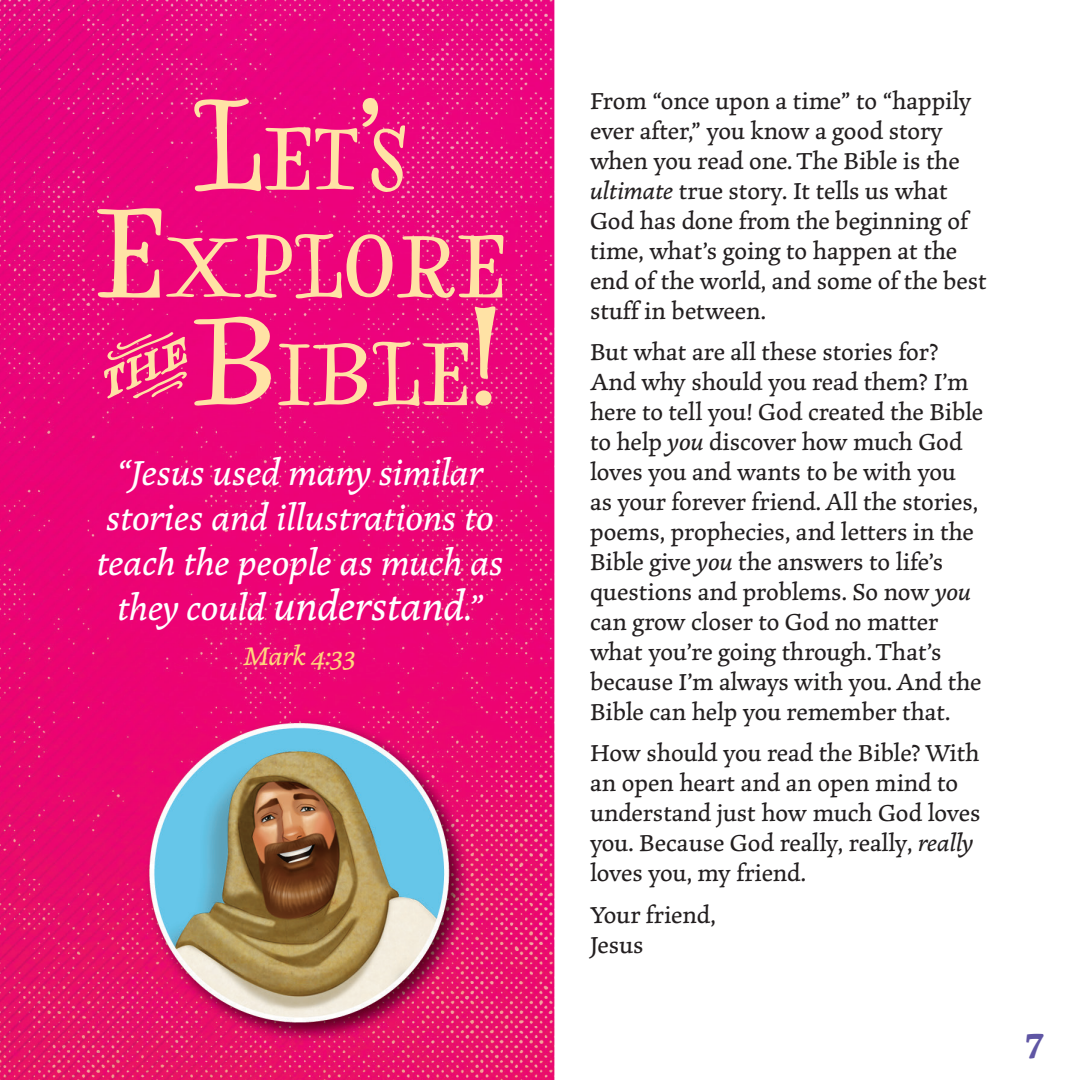
<style>
.page{position:relative;width:1080px;height:1080px;background:#fff}
.page>*{position:absolute;margin:0;border:0;box-sizing:border-box;transform-origin:0 0}
.t1{font:128px/107.8px "HMS Gilbert Display";color:#ffe2a5;text-align:center}
.t2{font:italic 37.5px/45px "Marco";color:#fff;text-align:center}
.t3{font:700 37.5px "Marco";color:#5f56a4}
.t4{font:italic 27.5px "Marco";letter-spacing:-.01em;color:#fed77d}
.t5{font:25px/30px "Marco";color:#231f20}
.s1{font-size:183px}
.s2{font-family:"HMS Gilbert Catchwords";font-size:84px}
.s3{font-size:42.5px}
.s4{font-style:italic}
</style>
<div class="page">
<img style="left:0;top:0;width:554px;height:1080px">
<h1 class="t1" style="left:95px;top:110px;width:412px"><span class="s1">L</span>et<span class="s1">’</span>s<br><span class="s1">E</span>xplore<br><span class="s2">H</span><span class="s1">B</span>ible<span class="s1">!</span></h1>
<h2 class="t2" style="left:97px;top:450px;width:408px">“Jesus used many similar stories and illustrations to teach the people as much as they could <span class="s3">understand</span>.”</h2>
<p class="t4" style="left:244px;top:635px;width:114px">Mark 4:33</p>
<p class="t5" style="left:590px;top:87px;width:399px">From “once upon a time” to “happily ever after,” you know a good story when you read one. The Bible is the <span class="s4">ultimate</span> true story. It tells us what<br>God has done from the beginning of time, what’s going to happen at the end of the world, and some of the best stuff in between.</p>
<p class="t5" style="left:590px;top:338px;width:395px">But what are all these stories for?<br>And why should you read them? I’m here to tell you! God created the Bible to help <span class="s4">you</span> discover how much God loves you and wants to be with you as your forever friend. All the stories, poems, prophecies, and letters in the Bible give <span class="s4">you</span> the answers to life’s questions and problems. So now <span class="s4">you </span>can grow closer to God no matter what you’re going through. That’s because I’m always with you. And the Bible can help you remember that.</p>
<p class="t5" style="left:590px;top:740px;width:392px">How should you read the Bible? With an open heart and an open mind to understand just how much God loves you. Because God really, really, <span class="s4">really </span>loves you, my friend.</p>
<p class="t5" style="left:590px;top:901px;width:127px">Your friend,<br>Jesus</p>
<h2 class="t3" style="left:1026px;top:1016px;width:20px">7</h2>
</div>
